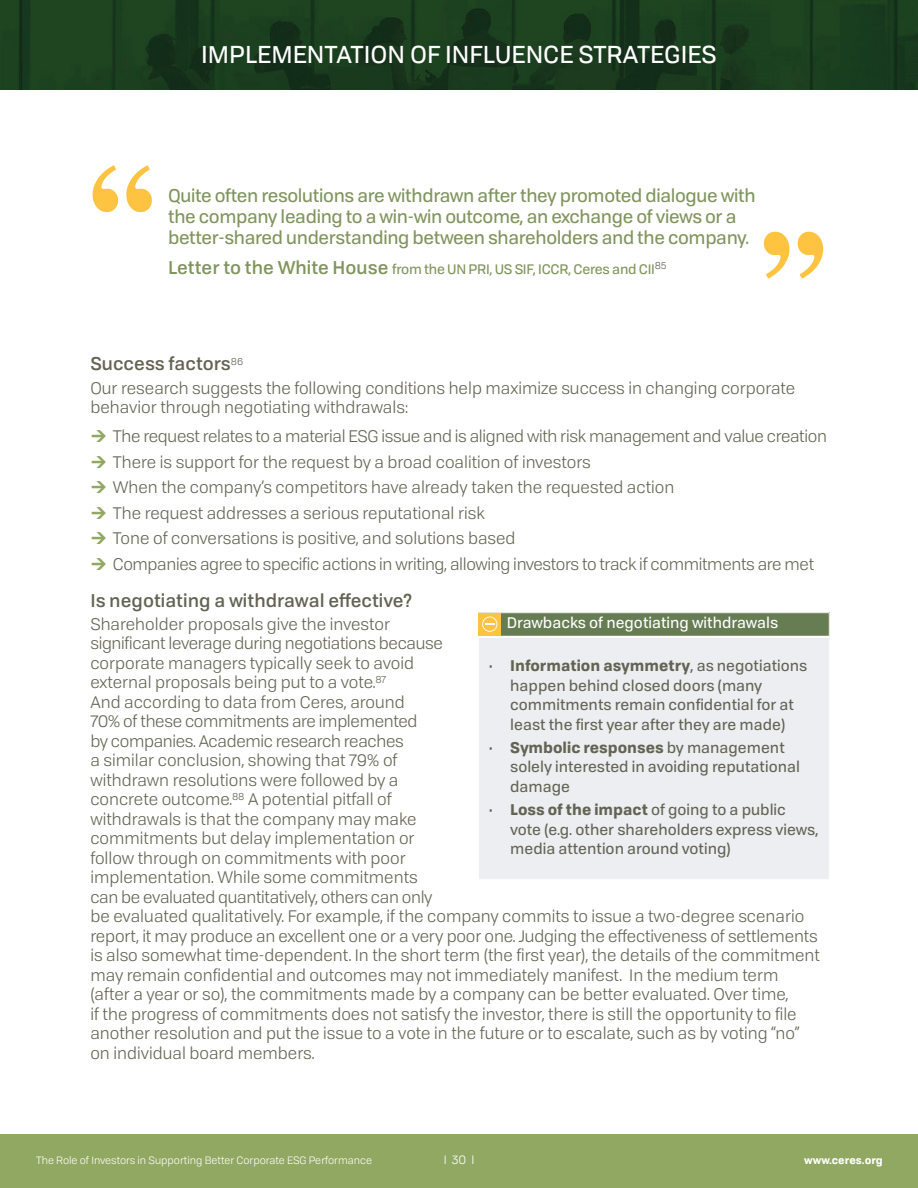
<style>
.page{position:relative;width:918px;height:1188px;background:#fff}
.page>*{position:absolute;margin:0;border:0;box-sizing:border-box;transform-origin:0 0}
.t1{font:24px "Tofino";color:#fff}
.t2{font:18px/21px "Tofino";letter-spacing:-.02em;color:#80945d}
.t3{font:500 18px "Tofino";color:#636354}
.t4{font:16.5px/19.5px "Tofino";color:#636354}
.t5{font:15px/19.5px "Tofino";color:#636354}
.t6{font:15px "Tofino";color:#fff}
.t7{font:13.5px "Tofino";letter-spacing:-.02em;color:#80945d}
.t8{font:12px "Tofino";color:#fff}
.t9{font:10.5px "Tofino";color:#fff}
.t10{font:700 10.5px "Tofino";color:#fff}
.s1{font-weight:500;font-size:18px}
.s2{font-weight:700}
</style>
<div class="page">
<img style="left:0;top:0;width:918px;height:90px">
<div style="left:0;top:1134px;width:918px;height:54px;background:#90a862"></div>
<svg style="left:93px;top:165px;width:59px;height:47px"></svg>
<svg style="left:764px;top:232px;width:59px;height:47px"></svg>
<div style="left:478px;top:612px;width:351px;height:25px;background:#667c52"></div>
<div style="left:478px;top:637px;width:351px;height:243px;background:#edeef1"></div>
<hr style="left:478px;top:612px;width:1px;height:268px;background:#fff">
<hr style="left:478px;top:612px;width:351px;height:1px;background:#fff">
<hr style="left:478px;top:636px;width:351px;height:2px;background:#fff">
<hr style="left:478px;top:879px;width:351px;height:1px;background:#fff">
<div style="left:478px;top:613px;width:23px;height:23px;background:#fec340"></div>
<svg style="left:482px;top:617px;width:15px;height:15px"></svg>
<h1 class="t1" style="left:201px;top:41px;width:517px">IMPLEMENTATION OF INFLUENCE STRATEGIES</h1>
<p class="t2" style="left:168px;top:186px;width:589px">Quite often resolutions are withdrawn after they promoted dialogue with the company leading to a win-win outcome, an exchange of views or a better-shared understanding between shareholders and the company.</p>
<p class="t7" style="left:168px;top:262px;width:500px"><span class="s1">Letter to the White House</span> from the UN PRI, US SIF, ICCR, Ceres and CII<sup>85</sup></p>
<p class="t3" style="left:90px;top:354px;width:154px">Success factors<sup>86</sup></p>
<p class="t4" style="left:90px;top:378px;width:706px">Our research suggests the following conditions help maximize success in changing corporate behavior through negotiating withdrawals:</p>
<p class="t4" style="left:113px;top:424px;width:716px;line-height:25.5px">The request relates to a material ESG issue and is aligned with risk management and value creation There is support for the request by a broad coalition of investors<br>When the company’s competitors have already taken the requested action<br>The request addresses a serious reputational risk<br>Tone of conversations is positive, and solutions based<br>Companies agree to specific actions in writing, allowing investors to track if commitments are met</p>
<p class="t3" style="left:90px;top:590px;width:323px">Is negotiating a withdrawal effective?</p>
<p class="t4" style="left:90px;top:614px;width:731px">Shareholder proposals give the investor<br>significant leverage during negotiations because<br>corporate managers typically seek to avoid<br>external proposals being put to a vote.<sup>87<br></sup>And according to data from Ceres, around<br>70% of these commitments are implemented<br>by companies. Academic research reaches<br>a similar conclusion, showing that 79% of<br>withdrawn resolutions were followed by a<br>concrete outcome.<sup>88</sup> A potential pitfall of<br>withdrawals is that the company may make<br>commitments but delay implementation or<br>follow through on commitments with poor<br>implementation. While some commitments<br>can be evaluated quantitatively, others can only<br>be evaluated qualitatively. For example, if the company commits to issue a two-degree scenario report, it may produce an excellent one or a very poor one. Judging the effectiveness of settlements is also somewhat time-dependent. In the short term (the first year), the details of the commitment may remain confidential and outcomes may not immediately manifest. In the medium term (after a year or so), the commitments made by a company can be better evaluated. Over time,<br>if the progress of commitments does not satisfy the investor, there is still the opportunity to file another resolution and put the issue to a vote in the future or to escalate, such as by voting “no” on individual board members.</p>
<p class="t6" style="left:507px;top:614px;width:273px">Drawbacks of negotiating withdrawals</p>
<p class="t5" style="left:510px;top:656px;width:299px;text-indent:-22px">• <span class="s2">Information asymmetry</span>, as negotiations happen behind closed doors (many commitments remain confidential for at least the first year after they are made)</p>
<p class="t5" style="left:510px;top:738px;width:291px;text-indent:-22px">• <span class="s2">Symbolic responses</span> by management solely interested in avoiding reputational damage</p>
<p class="t5" style="left:510px;top:800px;width:310px;text-indent:-22px">• <span class="s2">Loss of the impact</span> of going to a public vote (e.g. other shareholders express views, media attention around voting)</p>
<p class="t9" style="left:36px;top:1154px;width:338px">The Role of Investors in Supporting Better Corporate ESG Performance</p>
<p class="t8" style="left:444px;top:1153px;width:32px">I30I</p>
<p class="t10" style="left:804px;top:1154px;width:80px">www.ceres.org</p>
</div>
